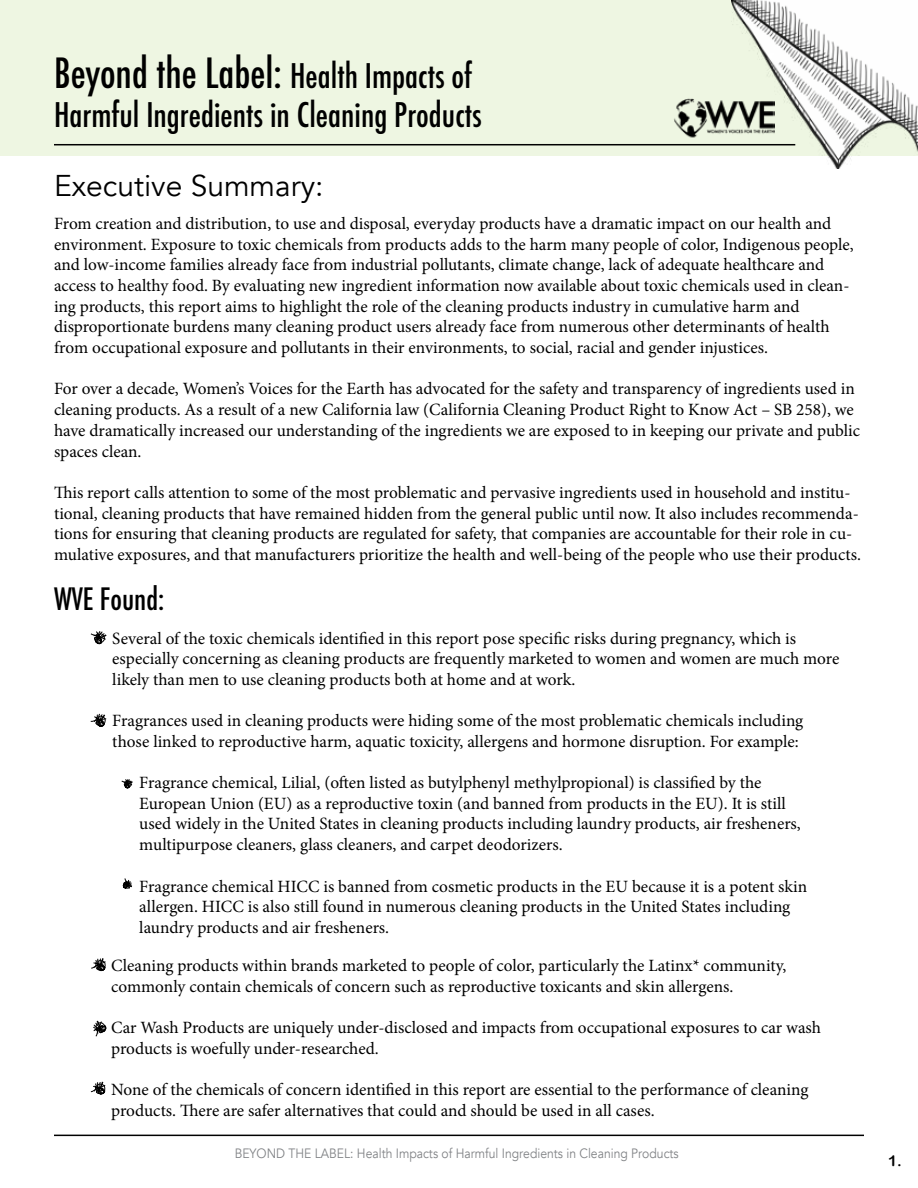
<style>
.page{position:relative;width:918px;height:1188px;background:#fff}
.page>*{position:absolute;margin:0;border:0;box-sizing:border-box;transform-origin:0 0}
.t1{font:500 condensed 40.5px "Futura";color:#000}
.t2{font:500 condensed 33px "Futura";color:#000}
.t3{font:30px "Avenir";color:#000}
.t4{font:500 condensed 30px "Futura";color:#000}
.t5{font:17.25px/20.7px "Minion Pro";color:#000}
.t6{font:15px "Arial Rounded MT Bold";color:#000}
.t7{font:13.5px "Avenir";color:#808285;scale:.9 1}
.s1{font-size:33px}
</style>
<div class="page">
<div style="left:0;top:0;width:918px;height:156px;background:#eef6e2"></div>
<img style="left:731px;top:0;width:187px;height:168px">
<hr style="left:54px;top:144px;width:741px;height:1px;background:#000">
<hr style="left:54px;top:1135px;width:810px;height:1px;background:#000">
<svg style="left:90px;top:631px;width:17px;height:14px"></svg>
<svg style="left:90px;top:713px;width:17px;height:14px"></svg>
<svg style="left:121px;top:779px;width:12px;height:10px"></svg>
<svg style="left:91px;top:958px;width:15px;height:14px"></svg>
<svg style="left:122px;top:878px;width:10px;height:11px"></svg>
<svg style="left:93px;top:1020px;width:14px;height:17px"></svg>
<svg style="left:90px;top:1081px;width:16px;height:14px"></svg>
<img style="left:673px;top:65px;width:101px;height:101px">
<h1 class="t1" style="left:54px;top:47px;width:420px">Beyond the Label: <span class="s1">Health Impacts of</span></h1>
<h2 class="t2" style="left:54px;top:94px;width:429px">Harmful Ingredients in Cleaning Products</h2>
<h3 class="t3" style="left:54px;top:168px;width:271px">Executive Summary:</h3>
<p class="t5" style="left:54px;top:213px;width:801px">From creation and distribution, to use and disposal, everyday products have a dramatic impact on our health and environment. Exposure to toxic chemicals from products adds to the harm many people of color, Indigenous people, and low-income families already face from industrial pollutants, climate change, lack of adequate healthcare and access to healthy food. By evaluating new ingredient information now available about toxic chemicals used in clean&shy;ing products, this report aims to highlight the role of the cleaning products industry in cumulative harm and disproportionate burdens many cleaning product users already face from numerous other determinants of health from occupational exposure and pollutants in their environments, to social, racial and gender injustices.</p>
<p class="t5" style="left:54px;top:379px;width:808px">For over a decade, Women’s Voices for the Earth has advocated for the safety and transparency of ingredients used in cleaning products. As a result of a new California law (California Cleaning Product Right to Know Act – SB 258), we have dramatically increased our understanding of the ingredients we are exposed to in keeping our private and public spaces clean.</p>
<p class="t5" style="left:54px;top:482px;width:809px">This report calls attention to some of the most problematic and pervasive ingredients used in household and institu&shy;tional, cleaning products that have remained hidden from the general public until now. It also includes recommenda&shy;tions for ensuring that cleaning products are regulated for safety, that companies are accountable for their role in cu&shy;mulative exposures, and that manufacturers prioritize the health and well-being of the people who use their products.</p>
<h3 class="t4" style="left:54px;top:579px;width:112px">WVE Found:</h3>
<p class="t5" style="left:112px;top:628px;width:729px">Several of the toxic chemicals identified in this report pose specific risks during pregnancy, which is especially concerning as cleaning products are frequently marketed to women and women are much more likely than men to use cleaning products both at home and at work.</p>
<p class="t5" style="left:112px;top:711px;width:693px">Fragrances used in cleaning products were hiding some of the most problematic chemicals including those linked to reproductive harm, aquatic toxicity, allergens and hormone disruption. For example:</p>
<p class="t5" style="left:139px;top:772px;width:663px">Fragrance chemical, Lilial, (often listed as butylphenyl methylpropional) is classified by the European Union (EU) as a reproductive toxin (and banned from products in the EU). It is still used widely in the United States in cleaning products including laundry products, air fresheners, multipurpose cleaners, glass cleaners, and carpet deodorizers.</p>
<p class="t5" style="left:139px;top:876px;width:669px">Fragrance chemical HICC is banned from cosmetic products in the EU because it is a potent skin allergen. HICC is also still found in numerous cleaning products in the United States including laundry products and air fresheners.</p>
<p class="t5" style="left:111px;top:955px;width:677px">Cleaning products within brands marketed to people of color, particularly the Latinx* community, commonly contain chemicals of concern such as reproductive toxicants and skin allergens.</p>
<p class="t5" style="left:111px;top:1017px;width:711px">Car Wash Products are uniquely under-disclosed and impacts from occupational exposures to car wash products is woefully under-researched.</p>
<p class="t5" style="left:111px;top:1080px;width:699px">None of the chemicals of concern identified in this report are essential to the performance of cleaning products. There are safer alternatives that could and should be used in all cases.</p>
<p class="t7" style="left:235px;top:1145px;width:495px">BEYOND THE LABEL: Health Impacts of Harmful Ingredients in Cleaning Products</p>
<p class="t6" style="left:888px;top:1152px;width:15px">1.</p>
</div>
